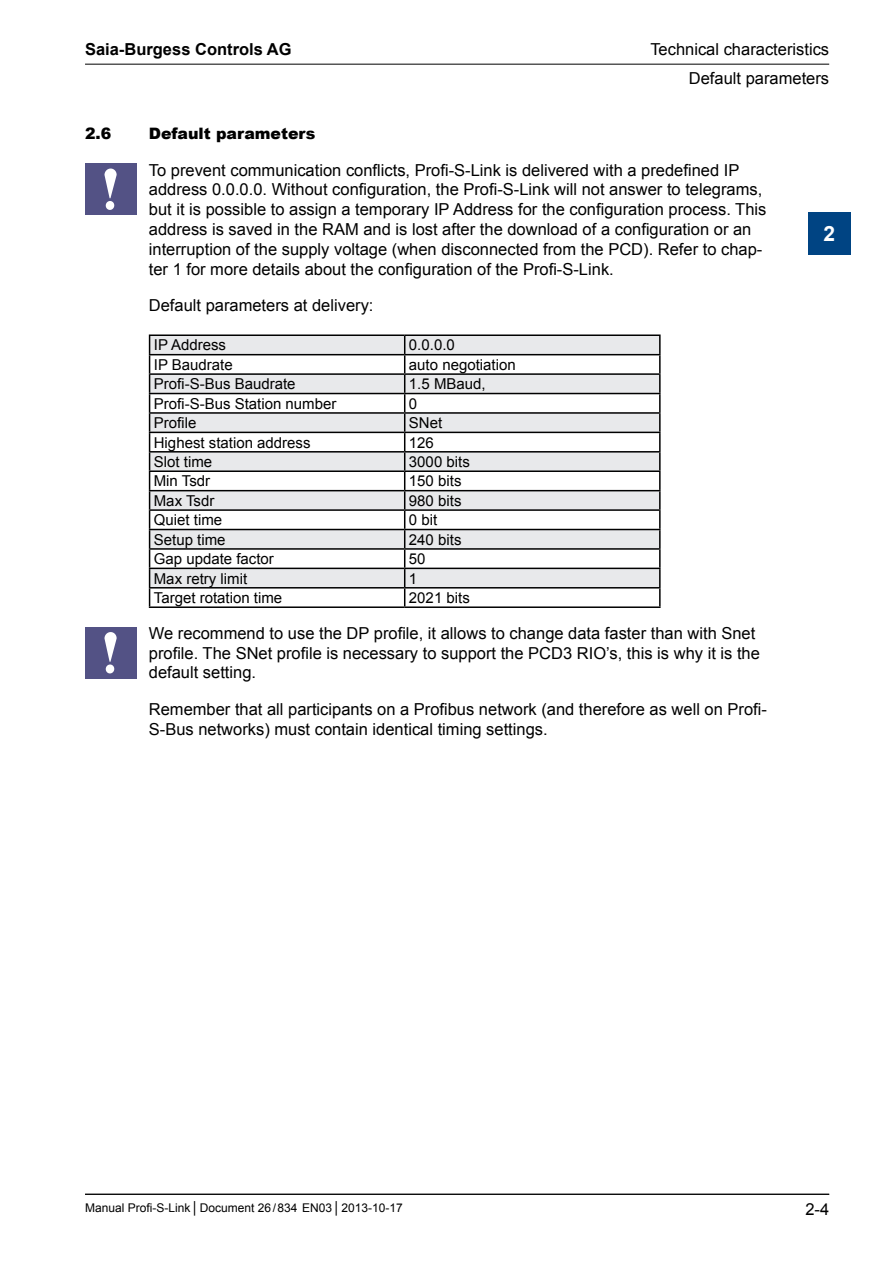
<style>
.page{position:relative;width:893px;height:1263px;background:#fff}
.page>*{position:absolute;margin:0;border:0;box-sizing:border-box;transform-origin:0 0}
.t1{font:700 21px "Arial";color:#fff}
.Fliesstext{font:16.5px/19.8px "Arial";color:#000}
.t2{font:700 16.5px "Arial";color:#000}
.Kopfzeile_rechts{font:16.5px "Arial";color:#000}
.Überschrift_2{font:900 15.75px "Arial";color:#000}
.TextTabelle{font:15px "Arial";color:#000}
.t3{font:12px "Arial";color:#000}
</style>
<div class="page">
<hr style="left:85px;top:64px;width:744px;height:1px;background:#000">
<div style="left:808px;top:213px;width:42px;height:42px;background:#004483"></div>
<hr style="left:85px;top:1194px;width:744px;height:1px;background:#000">
<svg style="left:150px;top:336px;width:509px;height:251px;fill:#e8e9eb"></svg>
<hr style="left:149px;top:334px;width:256px;height:2px;background:#000">
<hr style="left:405px;top:334px;width:256px;height:2px;background:#000">
<hr style="left:149px;top:354px;width:256px;height:1px;background:#000">
<hr style="left:405px;top:354px;width:256px;height:1px;background:#000">
<hr style="left:149px;top:373px;width:256px;height:2px;background:#000">
<hr style="left:405px;top:373px;width:256px;height:2px;background:#000">
<hr style="left:149px;top:393px;width:256px;height:1px;background:#000">
<hr style="left:405px;top:393px;width:256px;height:1px;background:#000">
<hr style="left:149px;top:412px;width:256px;height:2px;background:#000">
<hr style="left:405px;top:412px;width:256px;height:2px;background:#000">
<hr style="left:149px;top:432px;width:256px;height:1px;background:#000">
<hr style="left:405px;top:432px;width:256px;height:1px;background:#000">
<hr style="left:149px;top:451px;width:256px;height:2px;background:#000">
<hr style="left:405px;top:451px;width:256px;height:2px;background:#000">
<hr style="left:149px;top:470px;width:256px;height:2px;background:#000">
<hr style="left:405px;top:470px;width:256px;height:2px;background:#000">
<hr style="left:149px;top:490px;width:256px;height:1px;background:#000">
<hr style="left:405px;top:490px;width:256px;height:1px;background:#000">
<hr style="left:149px;top:509px;width:256px;height:2px;background:#000">
<hr style="left:405px;top:509px;width:256px;height:2px;background:#000">
<hr style="left:149px;top:529px;width:256px;height:1px;background:#000">
<hr style="left:405px;top:529px;width:256px;height:1px;background:#000">
<hr style="left:149px;top:548px;width:256px;height:2px;background:#000">
<hr style="left:405px;top:548px;width:256px;height:2px;background:#000">
<hr style="left:149px;top:568px;width:256px;height:1px;background:#000">
<hr style="left:405px;top:568px;width:256px;height:1px;background:#000">
<hr style="left:149px;top:587px;width:256px;height:1px;background:#000">
<svg style="left:149px;top:336px;width:1px;height:270px"></svg>
<hr style="left:405px;top:587px;width:256px;height:1px;background:#000">
<svg style="left:404px;top:336px;width:1px;height:270px"></svg>
<svg style="left:659px;top:336px;width:2px;height:270px"></svg>
<hr style="left:149px;top:606px;width:256px;height:2px;background:#000">
<hr style="left:405px;top:606px;width:256px;height:2px;background:#000">
<div style="left:85px;top:627px;width:51px;height:51px;background:#535285"></div>
<svg style="left:104px;top:632px;width:13px;height:41px"></svg>
<div style="left:85px;top:164px;width:51px;height:51px;background:#535285"></div>
<svg style="left:104px;top:169px;width:13px;height:41px"></svg>
<p class="t2" style="left:85px;top:38px;width:208px">Saia-Burgess Controls AG</p>
<p class="Fliesstext" style="left:650px;top:39px;width:180px">Technical characteristics</p>
<p class="Fliesstext" style="left:689px;top:69px;width:142px">Default parameters</p>
<p class="Überschrift_2" style="left:85px;top:122px;width:28px">2.6</p>
<p class="Überschrift_2" style="left:149px;top:122px;width:168px">Default parameters</p>
<p class="Fliesstext" style="left:149px;top:160px;width:619px">To prevent communication conflicts, Profi-S-Link is delivered with a predefined IP address 0.0.0.0. Without configuration, the Profi-S-Link will not answer to telegrams, but it is possible to assign a temporary IP Address for the configuration process. This address is saved in the RAM and is lost after the download of a configuration or an interruption of the supply voltage (when disconnected from the PCD). Refer to chap&shy;ter 1 for more details about the configuration of the Profi-S-Link.</p>
<p class="Fliesstext" style="left:149px;top:296px;width:226px">Default parameters at delivery:</p>
<p class="TextTabelle" style="left:154px;top:335px;width:74px">IP Address</p>
<p class="TextTabelle" style="left:409px;top:335px;width:47px">0.0.0.0</p>
<p class="TextTabelle" style="left:154px;top:355px;width:80px">IP Baudrate</p>
<p class="TextTabelle" style="left:409px;top:355px;width:108px">auto negotiation</p>
<p class="TextTabelle" style="left:154px;top:374px;width:143px">Profi-S-Bus Baudrate</p>
<p class="TextTabelle" style="left:409px;top:374px;width:78px">1.5 MBaud,</p>
<p class="TextTabelle" style="left:154px;top:394px;width:184px">Profi-S-Bus Station number</p>
<p class="TextTabelle" style="left:409px;top:394px;width:10px">0</p>
<p class="TextTabelle" style="left:154px;top:413px;width:44px">Profile</p>
<p class="TextTabelle" style="left:409px;top:413px;width:35px">SNet</p>
<p class="TextTabelle" style="left:154px;top:432px;width:158px">Highest station address</p>
<p class="TextTabelle" style="left:409px;top:432px;width:27px">126</p>
<p class="TextTabelle" style="left:154px;top:452px;width:60px">Slot time</p>
<p class="TextTabelle" style="left:409px;top:452px;width:62px">3000 bits</p>
<p class="TextTabelle" style="left:154px;top:471px;width:58px">Min Tsdr</p>
<p class="TextTabelle" style="left:409px;top:471px;width:54px">150 bits</p>
<p class="TextTabelle" style="left:154px;top:491px;width:62px">Max Tsdr</p>
<p class="TextTabelle" style="left:409px;top:491px;width:54px">980 bits</p>
<p class="TextTabelle" style="left:154px;top:510px;width:70px">Quiet time</p>
<p class="TextTabelle" style="left:409px;top:510px;width:30px">0 bit</p>
<p class="TextTabelle" style="left:154px;top:530px;width:73px">Setup time</p>
<p class="TextTabelle" style="left:409px;top:530px;width:54px">240 bits</p>
<p class="TextTabelle" style="left:154px;top:549px;width:122px">Gap update factor</p>
<p class="TextTabelle" style="left:409px;top:549px;width:18px">50</p>
<p class="TextTabelle" style="left:154px;top:568px;width:95px">Max retry limit</p>
<p class="TextTabelle" style="left:409px;top:568px;width:10px">1</p>
<p class="TextTabelle" style="left:154px;top:588px;width:130px">Target rotation time</p>
<p class="TextTabelle" style="left:409px;top:588px;width:62px">2021 bits</p>
<p class="Fliesstext" style="left:149px;top:623px;width:613px">We recommend to use the DP profile, it allows to change data faster than with Snet profile. The SNet profile is necessary to support the PCD3 RIO’s, this is why it is the default setting.</p>
<p class="Fliesstext" style="left:149px;top:700px;width:620px">Remember that all participants on a Profibus network (and therefore as well on Profi-<br>S-Bus networks) must contain identical timing settings.</p>
<p class="t1" style="left:823px;top:219px;width:13px">2</p>
<p class="t3" style="left:85px;top:1200px;width:319px">Manual Profi-S-Link│Document 26/834 EN03 │ 2013-10-17</p>
<p class="Kopfzeile_rechts" style="left:805px;top:1199px;width:25px">2-4</p>
</div>
